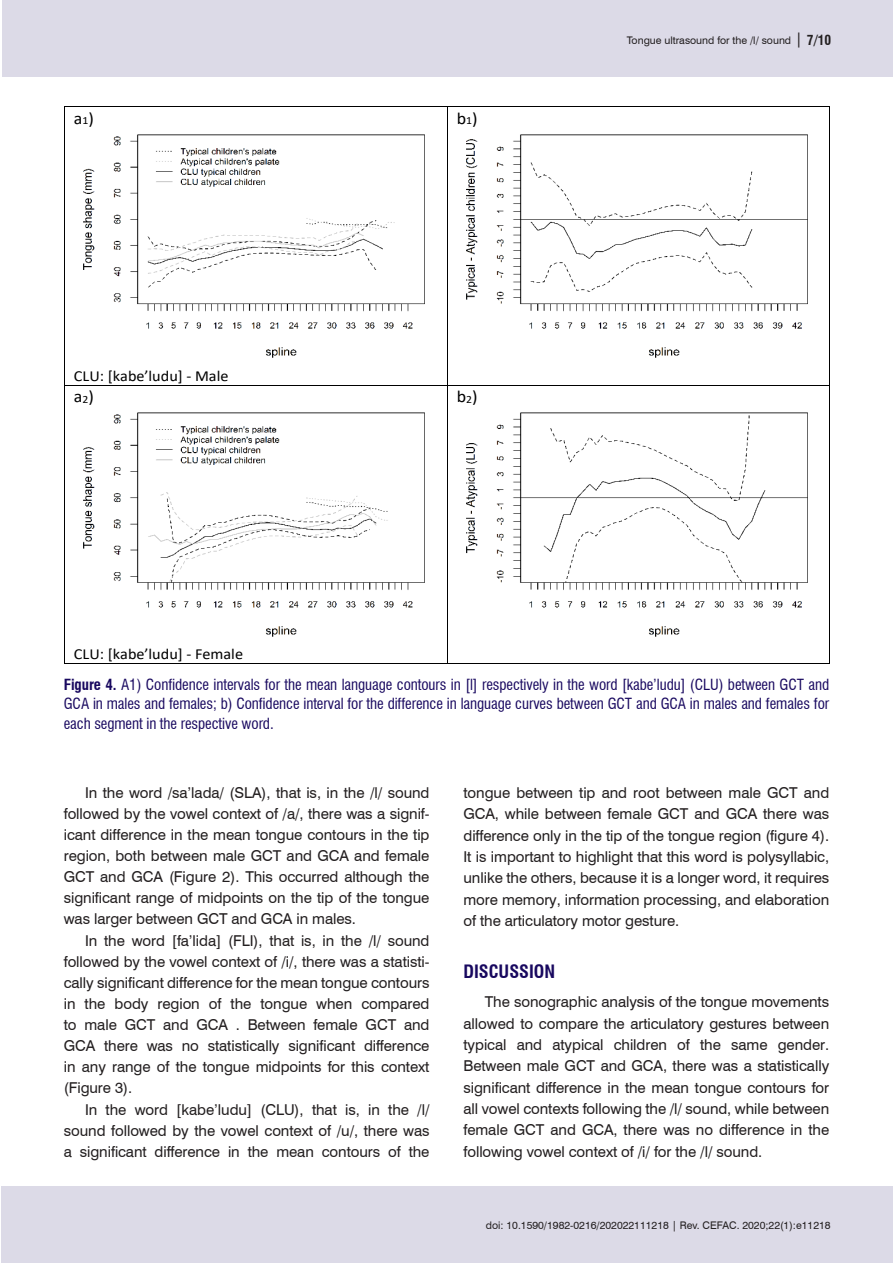
<style>
.page{position:relative;width:893px;height:1263px;background:#fff}
.page>*{position:absolute;margin:0;border:0;box-sizing:border-box;transform-origin:0 0}
.Nivel_1{font:700 condensed 18px "Swiss 721 BT";color:#18085f}
.t1{font:16.95px "Calibri";color:#000;scale:1.06 1}
.t2{font:15.3px "Calibri";color:#000;scale:1.06 1}
.Corpo_do_texto_INGL{font:15px/21px "Swiss 721 BT";letter-spacing:-.005em;color:#231f20;text-align:justify}
.Titulo_tabelas_e_gr{font:condensed 15px/19.5px "Swiss 721 BT";letter-spacing:-.005em;color:#18085f;text-align:justify}
.t3{font:10.5px "Swiss 721 BT";color:#231f20}
.s1{font-size:11.1px}
.s2{font-size:15px}
.s3{font-weight:700;font-stretch:condensed;font-size:13.5px}
.s4{font-weight:700}
</style>
<div class="page">
<div style="left:1px;top:1186px;width:892px;height:77px;background:#dcdae7"></div>
<div style="left:2px;top:0;width:891px;height:77px;background:#dcdae7"></div>
<hr style="left:65px;top:106px;width:382px;height:1px;background:#000">
<hr style="left:448px;top:106px;width:381px;height:1px;background:#000">
<hr style="left:64px;top:107px;width:1px;height:278px;background:#000">
<hr style="left:447px;top:107px;width:1px;height:278px;background:#000">
<hr style="left:829px;top:107px;width:1px;height:278px;background:#000">
<hr style="left:65px;top:385px;width:382px;height:1px;background:#000">
<hr style="left:448px;top:385px;width:381px;height:1px;background:#000">
<hr style="left:64px;top:385px;width:1px;height:278px;background:#000">
<hr style="left:65px;top:663px;width:382px;height:1px;background:#000">
<hr style="left:447px;top:385px;width:1px;height:278px;background:#000">
<hr style="left:448px;top:663px;width:381px;height:1px;background:#000">
<hr style="left:829px;top:385px;width:1px;height:278px;background:#000">
<img style="left:83px;top:134px;width:342px;height:224px">
<img style="left:466px;top:134px;width:342px;height:224px">
<img style="left:83px;top:412px;width:342px;height:225px">
<img style="left:466px;top:412px;width:342px;height:225px">
<p class="t1" style="left:74px;top:106px;width:20px">a<span class="s1">1</span>)</p>
<p class="t2" style="left:74px;top:365px;width:147px">CLU: [kabe’ludu] - Male</p>
<p class="t1" style="left:74px;top:384px;width:20px">a<span class="s1">2</span>)</p>
<p class="t2" style="left:74px;top:643px;width:161px">CLU: [kabe’ludu] - Female</p>
<p class="t1" style="left:457px;top:106px;width:21px">b<span class="s1">1</span>)</p>
<p class="t1" style="left:457px;top:384px;width:21px">b<span class="s1">2</span>)</p>
<p class="t3" style="left:627px;top:33px;width:206px">Tongue ultrasound for the /l/ sound <span class="s2">|</span> <span class="s3">7/10</span></p>
<p class="Titulo_tabelas_e_gr" style="left:64px;top:675px;width:767px"><span class="s4">Figure 4.</span> A1) Confidence intervals for the mean language contours in [l] respectively in the word [kabe’ludu] (CLU) between GCT and GCA in males and females; b) Confidence interval for the difference in language curves between GCT and GCA in males and females for each segment in the respective word.</p>
<p class="Corpo_do_texto_INGL" style="left:64px;top:782px;width:367px;text-indent:21px">In the word /sa’lada/ (SLA), that is, in the /l/ sound followed by the vowel context of /a/, there was a signif&shy;icant difference in the mean tongue contours in the tip region, both between male GCT and GCA and female GCT and GCA (Figure 2). This occurred although the significant range of midpoints on the tip of the tongue was larger between GCT and GCA in males.</p>
<p class="Corpo_do_texto_INGL" style="left:64px;top:929px;width:367px;text-indent:21px">In the word [fa’lida] (FLI), that is, in the /l/ sound followed by the vowel context of /i/, there was a statisti&shy;cally significant difference for the mean tongue contours in the body region of the tongue when compared to male GCT and GCA . Between female GCT and GCA there was no statistically significant difference in any range of the tongue midpoints for this context (Figure 3).</p>
<p class="Corpo_do_texto_INGL" style="left:64px;top:1098px;width:367px;text-indent:21px">In the word [kabe’ludu] (CLU), that is, in the /l/ sound followed by the vowel context of /u/, there was a significant difference in the mean contours of the</p>
<p class="Corpo_do_texto_INGL" style="left:463px;top:781px;width:367px">tongue between tip and root between male GCT and GCA, while between female GCT and GCA there was difference only in the tip of the tongue region (figure 4).<br>It is important to highlight that this word is polysyllabic, unlike the others, because it is a longer word, it requires more memory, information processing, and elaboration of the articulatory motor gesture.</p>
<p class="Nivel_1" style="left:463px;top:960px;width:93px">DISCUSSION</p>
<p class="Corpo_do_texto_INGL" style="left:463px;top:991px;width:367px;text-indent:21px">The sonographic analysis of the tongue movements allowed to compare the articulatory gestures between typical and atypical children of the same gender.<br>Between male GCT and GCA, there was a statistically significant difference in the mean tongue contours for all vowel contexts following the /l/ sound, while between female GCT and GCA, there was no difference in the following vowel context of /i/ for the /l/ sound.</p>
<p class="t3" style="left:486px;top:1218px;width:346px">doi: 10.1590/1982-0216/202022111218 | Rev. CEFAC. 2020;22(1):e11218</p>
</div>
